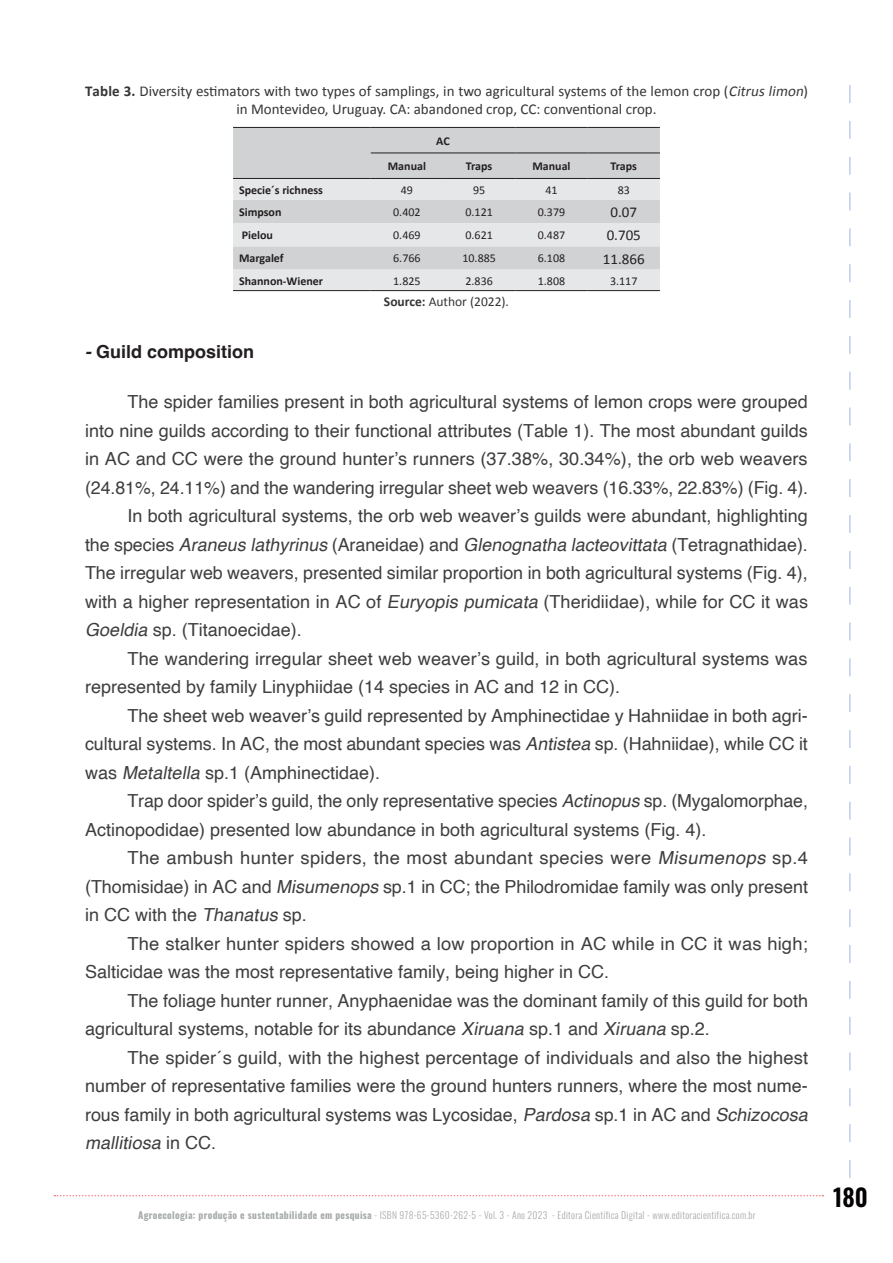
<style>
.page{position:relative;width:893px;height:1263px;background:#fff}
.page>*{position:absolute;margin:0;border:0;box-sizing:border-box;transform-origin:0 0}
.t1{font:600 24px "Oswald";color:#040101}
._04_texto{font:18px/28.5px "Helvetica";color:#3e3e3f}
._01_sub-titulo{font:700 18px "Helvetica";color:#231f20}
._06_figura-quadro-ta{font:15px/18px "Calibri";color:#363536;text-align:center}
.Texto_Centro_Preto{font:15px "Calibri";color:#231f20}
._06_fonte{font:13.5px "Calibri";color:#363536}
.Texto_Centro_Preto-2{font:12px "Calibri";color:#231f20}
.Texto_Esquerda_Preto{font:700 12px "Calibri";color:#231f20}
.Texto_Centro_Preto-3{font:700 12px "Calibri";color:#231f20}
.t2{font:300 9.6px "Oswald";letter-spacing:.03em;color:#a7aaaa}
.s1{font-weight:700}
.s2{font-style:italic}
</style>
<div class="page">
<svg style="left:54px;top:1195px;width:769px;height:1px"></svg>
<svg style="left:849px;top:85px;width:2px;height:1093px"></svg>
<div style="left:233px;top:128px;width:427px;height:50px;background:#d1d2d4"></div>
<svg style="left:233px;top:179px;width:427px;height:111px;background:#dddee0"></svg>
<hr style="left:233px;top:127px;width:138px;height:1px;background:#231f20">
<hr style="left:371px;top:127px;width:72px;height:1px;background:#231f20">
<hr style="left:443px;top:127px;width:72px;height:1px;background:#231f20">
<hr style="left:515px;top:127px;width:73px;height:1px;background:#231f20">
<hr style="left:588px;top:127px;width:72px;height:1px;background:#231f20">
<hr style="left:371px;top:153px;width:72px;height:1px;background:#231f20">
<hr style="left:443px;top:153px;width:72px;height:1px;background:#231f20">
<hr style="left:515px;top:153px;width:73px;height:1px;background:#231f20">
<hr style="left:588px;top:153px;width:72px;height:1px;background:#231f20">
<hr style="left:233px;top:178px;width:138px;height:1px;background:#231f20">
<hr style="left:371px;top:178px;width:72px;height:1px;background:#231f20">
<hr style="left:443px;top:178px;width:72px;height:1px;background:#231f20">
<hr style="left:515px;top:178px;width:73px;height:1px;background:#231f20">
<hr style="left:588px;top:178px;width:72px;height:1px;background:#231f20">
<hr style="left:233px;top:290px;width:138px;height:1px;background:#231f20">
<hr style="left:371px;top:290px;width:72px;height:1px;background:#231f20">
<hr style="left:443px;top:290px;width:72px;height:1px;background:#231f20">
<hr style="left:515px;top:290px;width:73px;height:1px;background:#231f20">
<hr style="left:588px;top:290px;width:72px;height:1px;background:#231f20">
<p class="_06_figura-quadro-ta" style="left:85px;top:82px;width:724px"><span class="s1">Table 3.</span> Diversity estimators with two types of samplings, in two agricultural systems of the lemon crop (<span class="s2">Citruslimon</span>) in Montevideo, Uruguay. CA: abandoned crop, CC: conventional crop.</p>
<p class="Texto_Centro_Preto-3" style="left:436px;top:132px;width:15px">AC</p>
<p class="Texto_Centro_Preto-3" style="left:388px;top:158px;width:40px">Manual</p>
<p class="Texto_Centro_Preto-3" style="left:466px;top:158px;width:28px">Traps</p>
<p class="Texto_Centro_Preto-3" style="left:532px;top:158px;width:40px">Manual</p>
<p class="Texto_Centro_Preto-3" style="left:611px;top:158px;width:28px">Traps</p>
<p class="Texto_Esquerda_Preto" style="left:239px;top:181px;width:86px">Specie´s richness</p>
<p class="Texto_Centro_Preto-2" style="left:401px;top:182px;width:14px">49</p>
<p class="Texto_Centro_Preto-2" style="left:473px;top:182px;width:14px">95</p>
<p class="Texto_Centro_Preto-2" style="left:545px;top:182px;width:14px">41</p>
<p class="Texto_Centro_Preto-2" style="left:618px;top:182px;width:14px">83</p>
<p class="Texto_Esquerda_Preto" style="left:239px;top:203px;width:44px">Simpson</p>
<p class="Texto_Centro_Preto-2" style="left:393px;top:204px;width:29px">0.402</p>
<p class="Texto_Centro_Preto-2" style="left:465px;top:204px;width:29px">0.121</p>
<p class="Texto_Centro_Preto-2" style="left:538px;top:204px;width:29px">0.379</p>
<p class="Texto_Centro_Preto" style="left:610px;top:202px;width:28px">0.07</p>
<p class="Texto_Esquerda_Preto" style="left:242px;top:227px;width:33px">Pielou</p>
<p class="Texto_Centro_Preto-2" style="left:393px;top:227px;width:29px">0.469</p>
<p class="Texto_Centro_Preto-2" style="left:465px;top:227px;width:29px">0.621</p>
<p class="Texto_Centro_Preto-2" style="left:538px;top:227px;width:29px">0.487</p>
<p class="Texto_Centro_Preto" style="left:607px;top:225px;width:36px">0.705</p>
<p class="Texto_Esquerda_Preto" style="left:239px;top:250px;width:46px">Margalef</p>
<p class="Texto_Centro_Preto-2" style="left:393px;top:250px;width:29px">6.766</p>
<p class="Texto_Centro_Preto-2" style="left:462px;top:250px;width:35px">10.885</p>
<p class="Texto_Centro_Preto-2" style="left:538px;top:250px;width:29px">6.108</p>
<p class="Texto_Centro_Preto" style="left:603px;top:248px;width:43px">11.866</p>
<p class="Texto_Esquerda_Preto" style="left:239px;top:272px;width:86px">Shannon-Wiener</p>
<p class="Texto_Centro_Preto-2" style="left:393px;top:272px;width:29px">1.825</p>
<p class="Texto_Centro_Preto-2" style="left:465px;top:272px;width:29px">2.836</p>
<p class="Texto_Centro_Preto-2" style="left:538px;top:272px;width:29px">1.808</p>
<p class="Texto_Centro_Preto-2" style="left:610px;top:272px;width:29px">3.117</p>
<p class="_06_fonte" style="left:384px;top:292px;width:127px"><span class="s1">Source:</span> Author (2022).</p>
<p class="_01_sub-titulo" style="left:85px;top:341px;width:171px"><span class="s2">-</span>Guild composition</p>
<p class="_04_texto" style="left:85px;top:388px;width:725px;text-align:justify;text-indent:43px">The spider families present in both agricultural systems of lemon crops were grouped into nine guilds according to their functional attributes (Table 1). The most abundant guilds in AC and CC were the ground hunter’s runners (37.38%, 30.34%), the orb web weavers (24.81%, 24.11%) and the wandering irregular sheet web weavers (16.33%, 22.83%) (Fig. 4).</p>
<p class="_04_texto" style="left:85px;top:502px;width:724px;text-align:justify;text-indent:43px">In both agricultural systems, the orb web weaver’s guilds were abundant, highlighting t h e s p e c i e s <span class="s2">Araneuslathyrinus</span>(A ra n e i d ae ) a n d <span class="s2">Glenognatha lacteovittata</span> (Tet rag n at h i d ae ) .<br>The irregular web weavers, presented similar proportion in both agricultural systems (Fig. 4), with a higher representation in AC of <span class="s2">Euryopispumicata</span> (Theridiidae), while for CC it was <span class="s2">Goeldia</span> sp. (Titanoecidae).</p>
<p class="_04_texto" style="left:85px;top:644px;width:724px;text-indent:43px">The wandering irregular sheet web weaver’s guild, in both agricultural systems was represented by family Linyphiidae (14 species in AC and 12 in CC).</p>
<p class="_04_texto" style="left:85px;top:701px;width:724px;text-align:justify;text-indent:43px">The sheet web weaver’s guild represented by Amphinectidae y Hahniidae in both agri&shy;cultural systems. In AC, the most abundant species was <span class="s2">Antistea</span> sp. (Hahniidae), while CC it was <span class="s2">Metaltella</span> sp.1 (Amphinectidae).</p>
<p class="_04_texto" style="left:85px;top:787px;width:724px;text-indent:43px">Trap door spider’s guild, the only representative species <span class="s2">Actinopus</span>sp. (Mygalomorphae,<br>Actinopodidae) presented low abundance in both agricultural systems (Fig. 4).</p>
<p class="_04_texto" style="left:85px;top:844px;width:724px;text-align:justify;text-indent:43px">The ambush hunter spiders, the most abundant species were <span class="s2">Misumenops</span> sp.4 (Thomisidae) in AC and <span class="s2">Misumenops</span>sp.1 in CC; the Philodromidae family was only present in CC with the <span class="s2">Thanatus</span>sp.</p>
<p class="_04_texto" style="left:85px;top:929px;width:724px;text-indent:43px">The stalker hunter spiders showed a low proportion in AC while in CC it was high;<br>Salticidae was the most representative family, being higher in CC.</p>
<p class="_04_texto" style="left:85px;top:986px;width:724px;text-indent:43px">The foliage hunter runner, Anyphaenidae was the dominant family of this guild for both agricultural systems, notable for its abundance <span class="s2">Xiruana</span> sp.1 and <span class="s2">Xiruana</span> sp.2.</p>
<p class="_04_texto" style="left:85px;top:1043px;width:729px;text-indent:43px">The spider´s guild, with the highest percentage of individuals and also the highest number of representative families were the ground hunters runners, where the most nume&shy;rous family in both agricultural systems was Lycosidae, <span class="s2">Pardosa</span> sp.1 in AC and <span class="s2">Schizocosa mallitiosa</span> i n C C .</p>
<p class="t2" style="left:138px;top:1206px;width:619px"><span class="s1">Agroecologia: produção e sustentabilidade em pesquisa</span> - ISBN 978-65-5360-262-5 - Vol. 3 - Ano 2023 - Editora Científica Digital - www.editoracientifica.com.br</p>
<h1 class="t1" style="left:833px;top:1184px;width:36px">180</h1>
</div>
